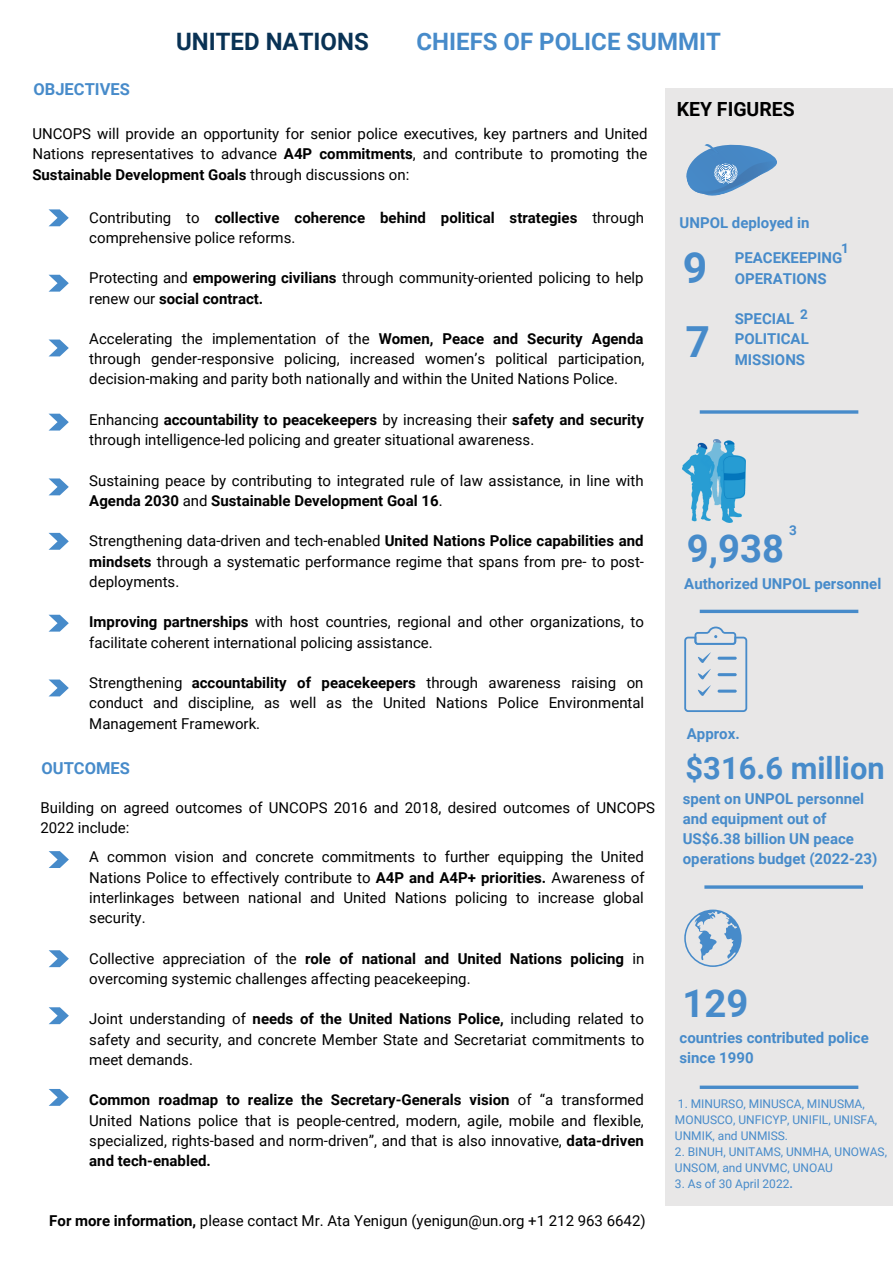
<style>
.page{position:relative;width:893px;height:1264px;background:#fff}
.page>*{position:absolute;margin:0;border:0;box-sizing:border-box;transform-origin:0 0}
.t1{font:700 42.75px/74.7px "Roboto";color:#478bca}
.t2{font:700 38.25px "Roboto";color:#478bca}
.t3{font:700 30.75px "Roboto";color:#478bca}
.t4{font:700 24px "Roboto";color:#478bca}
.t5{font:700 24px "Roboto";color:#093254}
.t6{font:700 19.5px "Roboto";color:#000}
.t7{font:700 16.5px "Roboto";color:#478bca}
.t8{font:15px/20.2px "Roboto";color:#000}
.t9{font:700 15px/20.2px "Roboto";color:#478bca}
.t10{font:700 13.5px "Roboto";color:#478bca}
.t11{font:12px/16px "Roboto";color:#478bca}
.s1{font-weight:700}
</style>
<div class="page">
<svg style="left:49px;top:209px;width:20px;height:17px"></svg>
<svg style="left:49px;top:275px;width:20px;height:16px"></svg>
<svg style="left:49px;top:339px;width:20px;height:17px"></svg>
<svg style="left:49px;top:413px;width:20px;height:17px"></svg>
<svg style="left:49px;top:478px;width:20px;height:17px"></svg>
<svg style="left:49px;top:533px;width:20px;height:16px"></svg>
<svg style="left:49px;top:614px;width:20px;height:17px"></svg>
<svg style="left:49px;top:679px;width:20px;height:17px"></svg>
<svg style="left:49px;top:851px;width:20px;height:17px"></svg>
<svg style="left:49px;top:950px;width:20px;height:17px"></svg>
<svg style="left:49px;top:1007px;width:20px;height:17px"></svg>
<svg style="left:49px;top:1089px;width:20px;height:16px"></svg>
<div style="left:665px;top:88px;width:227px;height:1118px;background:#e8e7e7"></div>
<svg style="left:686px;top:144px;width:91px;height:52px"></svg>
<hr style="left:699px;top:410px;width:159px;height:3px;background:#478bca">
<img style="left:682px;top:439px;width:63px;height:84px">
<svg style="left:699px;top:609px;width:159px;height:4px"></svg>
<svg style="left:684px;top:626px;width:63px;height:86px"></svg>
<hr style="left:717px;top:689px;width:19px;height:3px;background:#478bca;border-radius:2px">
<hr style="left:704px;top:885px;width:159px;height:3px;background:#478bca">
<svg style="left:684px;top:909px;width:57px;height:57px"></svg>
<hr style="left:699px;top:1085px;width:159px;height:3px;background:#478bca">
<h3 class="t5" style="left:176px;top:28px;width:194px">UNITED NATIONS</h3>
<h3 class="t4" style="left:416px;top:28px;width:306px">CHIEFS OF POLICE SUMMIT</h3>
<p class="t7" style="left:34px;top:80px;width:98px">OBJECTIVES</p>
<p class="t8" style="left:32px;top:124px;width:616px;text-align:justify">UNCOPS will provide an opportunity for senior police executives, key partners and United Nations representatives to advance <span class="s1">A4P commitments</span>, and contribute to promoting the <span class="s1">Sustainable Development Goals</span> through discussions on:</p>
<p class="t8" style="left:89px;top:207px;width:556px">Contributing to <span class="s1">collective coherence behind political strategies</span> through comprehensive police reforms.</p>
<p class="t8" style="left:89px;top:268px;width:556px">Protecting and <span class="s1">empowering civilians</span> through community-oriented policing to help renew our <span class="s1">social contract.</span></p>
<p class="t8" style="left:89px;top:329px;width:556px;text-align:justify">Accelerating the implementation of the <span class="s1">Women, Peace and Security Agenda </span>through gender-responsive policing, increased women’s political participation, decision-making and parity both nationally and within the United Nations Police.</p>
<p class="t8" style="left:89px;top:410px;width:556px">Enhancing <span class="s1">accountability to peacekeepers</span> by increasing their <span class="s1">safety and security </span>through intelligence-led policing and greater situational awareness.</p>
<p class="t8" style="left:89px;top:470px;width:556px">Sustaining peace by contributing to integrated rule of law assistance, in line with<br><span class="s1">Agenda 2030</span> and <span class="s1">Sustainable Development Goal 16</span>.</p>
<p class="t8" style="left:89px;top:531px;width:556px;text-align:justify">Strengthening data-driven and tech-enabled <span class="s1">United Nations Police capabilities and mindsets</span> through a systematic performance regime that spans from pre- to post&shy;deployments.</p>
<p class="t8" style="left:89px;top:612px;width:556px"><span class="s1">Improving partnerships</span> with host countries, regional and other organizations, to facilitate coherent international policing assistance.</p>
<p class="t8" style="left:89px;top:673px;width:556px;text-align:justify">Strengthening <span class="s1">accountability of peacekeepers</span> through awareness raising on conduct and discipline, as well as the United Nations Police Environmental Management Framework.</p>
<p class="t7" style="left:41px;top:758px;width:90px">OUTCOMES</p>
<p class="t8" style="left:40px;top:797px;width:616px">Building on agreed outcomes of UNCOPS 2016 and 2018, desired outcomes of UNCOPS<br>2022 include:</p>
<p class="t8" style="left:89px;top:847px;width:556px;text-align:justify">A common vision and concrete commitments to further equipping the United Nations Police to effectively contribute to <span class="s1">A4P and A4P+ priorities.</span> Awareness of interlinkages between national and United Nations policing to increase global security.</p>
<p class="t8" style="left:89px;top:948px;width:556px">Collective appreciation of the <span class="s1">role of national and United Nations policing</span> in overcoming systemic challenges affecting peacekeeping.</p>
<p class="t8" style="left:89px;top:1009px;width:556px;text-align:justify">Joint understanding of <span class="s1">needs of the United Nations Police,</span> including related to safety and security, and concrete Member State and Secretariat commitments to meet demands.</p>
<p class="t8" style="left:89px;top:1090px;width:556px;text-align:justify"><span class="s1">Common roadmap to realize the Secretary-Generals vision</span> of “a transformed United Nations police that is people-centred, modern, agile, mobile and flexible, specialized, rights-based and norm-driven”, and that is also innovative, <span class="s1">data-driven and tech-enabled.</span></p>
<p class="t8" style="left:49px;top:1210px;width:597px"><span class="s1">For more information,</span> please contact Mr. Ata Yenigun (yenigun@un.org +1 212 963 6642)</p>
<h3 class="t6" style="left:676px;top:98px;width:119px">KEY FIGURES</h3>
<p class="t9" style="left:679px;top:213px;width:131px">UNPOL deployed in</p>
<p class="t9" style="left:734px;top:248px;width:109px">PEACEKEEPING<br>OPERATIONS</p>
<p class="t9" style="left:734px;top:309px;width:76px">SPECIAL<br>POLITICAL<br>MISSIONS</p>
<p class="t10" style="left:841px;top:240px;width:9px">1</p>
<h1 class="t1" style="left:682px;top:231px;width:29px">9<br>7</h1>
<p class="t10" style="left:800px;top:306px;width:9px">2</p>
<p class="t10" style="left:789px;top:522px;width:9px">3</p>
<h2 class="t2" style="left:686px;top:527px;width:99px">9,938</h2>
<p class="t9" style="left:684px;top:573px;width:199px">Authorized UNPOL personnel</p>
<p class="t9" style="left:686px;top:723px;width:54px">Approx.</p>
<h3 class="t3" style="left:685px;top:750px;width:201px">$316.6 million</h3>
<p class="t9" style="left:682px;top:788px;width:196px">spent on UNPOL personnel and equipment out of<br>US$6.38 billion UN peace operations budget (2022-23)</p>
<h2 class="t2" style="left:682px;top:981px;width:67px">129</h2>
<p class="t9" style="left:679px;top:1027px;width:191px">countries contributed police since 1990</p>
<p class="t11" style="left:675px;top:1095px;width:204px">1. MINURSO, MINUSCA, MINUSMA,<br>MONUSCO, UNFICYP, UNIFIL, UNISFA,<br>UNMIK, and UNMISS.</p>
<p class="t11" style="left:675px;top:1143px;width:214px">2. BINUH, UNITAMS, UNMHA, UNOWAS,<br>UNSOM, and UNVMC, UNOAU</p>
<p class="t11" style="left:675px;top:1175px;width:120px">3. As of 30 April 2022<span class="s1">.</span></p>
</div>
